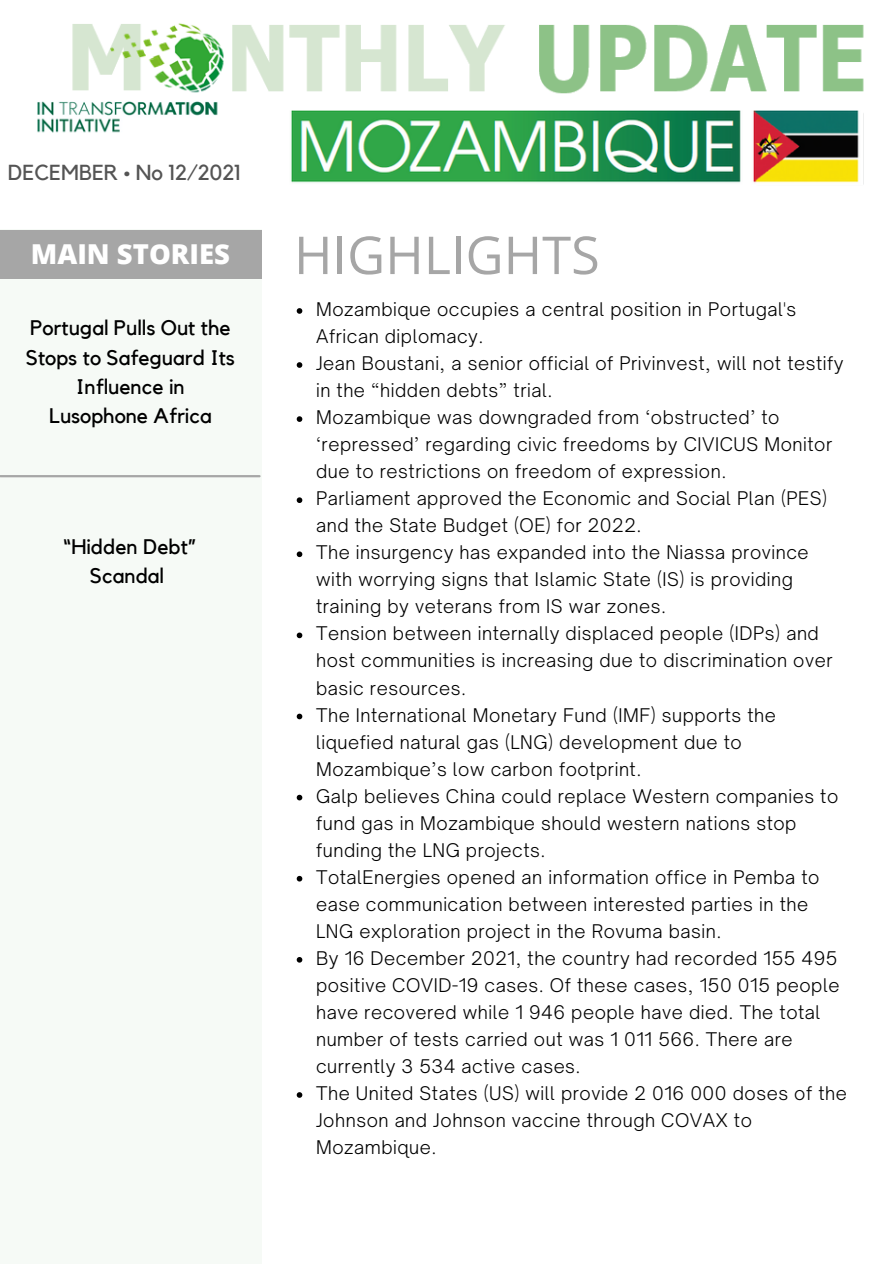
<style>
.page{position:relative;width:894px;height:1264px;background:#fff}
.page>*{position:absolute;margin:0;border:0;box-sizing:border-box;transform-origin:0 0}
.t1{font:52.2px "Open Sans";color:#a6a6a6}
.t2{font:800 27.45px "Open Sans";color:#fff}
.t3{font:21.6px "Kollektif";color:#545454}
.t4{font:21px/29.2px "Kollektif";color:#000;text-align:center}
.t5{font:300 18px/27px "Open Sauce One";letter-spacing:.03em;color:#000}
</style>
<div class="page">
<img style="left:37px;top:23px;width:827px;height:162px">
<div style="left:0;top:230px;width:261px;height:1033px;background:#f6faf6"></div>
<div style="left:0;top:230px;width:261px;height:48px;background:#a6a6a6"></div>
<hr style="left:0;top:475px;width:259px;height:2px;background:#a6a6a6">
<svg style="left:296px;top:308px;width:6px;height:6px"></svg>
<svg style="left:296px;top:362px;width:6px;height:6px"></svg>
<svg style="left:296px;top:416px;width:6px;height:6px"></svg>
<svg style="left:296px;top:497px;width:6px;height:6px"></svg>
<svg style="left:296px;top:551px;width:6px;height:6px"></svg>
<svg style="left:296px;top:632px;width:6px;height:6px"></svg>
<svg style="left:296px;top:713px;width:6px;height:6px"></svg>
<svg style="left:296px;top:794px;width:6px;height:6px"></svg>
<svg style="left:296px;top:875px;width:6px;height:6px"></svg>
<svg style="left:296px;top:957px;width:6px;height:5px"></svg>
<svg style="left:296px;top:1092px;width:6px;height:5px"></svg>
<img style="left:289px;top:110px;width:572px;height:74px">
<p class="t3" style="left:8px;top:163px;width:234px">DECEMBER • No 12/2021</p>
<p class="t2" style="left:31px;top:235px;width:200px">MAIN STORIES</p>
<p class="t1" style="left:294px;top:218px;width:307px">HIGHLIGHTS</p>
<p class="t4" style="left:26px;top:314px;width:210px">Portugal Pulls Out the<br>Stops to Safeguard Its<br>Influence in<br>Lusophone Africa</p>
<p class="t4" style="left:63px;top:532px;width:134px">“Hidden Debt”<br>Scandal</p>
<p class="t5" style="left:316px;top:296px;width:481px">Mozambique occupies a central position in Portugal's<br>African diplomacy.</p>
<p class="t5" style="left:316px;top:350px;width:529px">Jean Boustani, a senior official of Privinvest, will not testify in the “hidden debts” trial.</p>
<p class="t5" style="left:316px;top:404px;width:517px">Mozambique was downgraded from ‘obstructed’ to ‘repressed’ regarding civic freedoms by CIVICUS Monitor due to restrictions on freedom of expression.</p>
<p class="t5" style="left:316px;top:485px;width:512px">Parliament approved the Economic and Social Plan (PES) and the State Budget (OE) for 2022.</p>
<p class="t5" style="left:316px;top:539px;width:494px">The insurgency has expanded into the Niassa province with worrying signs that Islamic State (IS) is providing training by veterans from IS war zones.</p>
<p class="t5" style="left:316px;top:620px;width:518px">Tension between internally displaced people (IDPs) and host communities is increasing due to discrimination over basic resources.</p>
<p class="t5" style="left:316px;top:701px;width:461px">The International Monetary Fund (IMF) supports the liquefied natural gas (LNG) development due to<br>Mozambique’s low carbon footprint.</p>
<p class="t5" style="left:316px;top:782px;width:523px">Galp believes China could replace Western companies to fund gas in Mozambique should western nations stop funding the LNG projects.</p>
<p class="t5" style="left:316px;top:863px;width:505px">TotalEnergies opened an information office in Pemba to ease communication between interested parties in the<br>LNG exploration project in the Rovuma basin.</p>
<p class="t5" style="left:316px;top:944px;width:524px">By 16 December 2021, the country had recorded 155 495 positive COVID-19 cases. Of these cases, 150 015 people have recovered while 1 946 people have died. The total number of tests carried out was 1 011 566. There are currently 3 534 active cases.</p>
<p class="t5" style="left:316px;top:1079px;width:532px">The United States (US) will provide 2 016 000 doses of the<br>Johnson and Johnson vaccine through COVAX to<br>Mozambique.</p>
</div>
